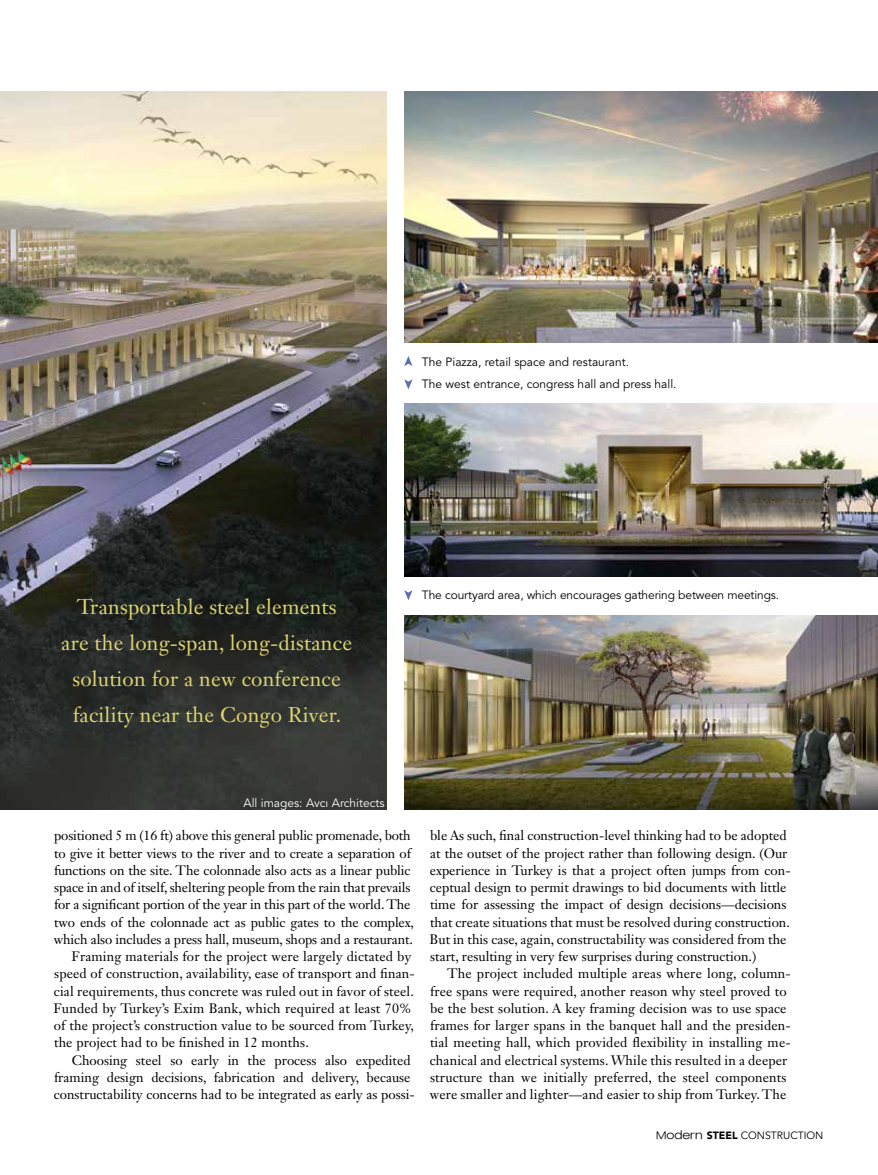
<style>
.page{position:relative;width:878px;height:1175px;background:#fff}
.page>*{position:absolute;margin:0;border:0;box-sizing:border-box;transform-origin:0 0}
.t1{font:21px/36px "Janson Text LT Std";letter-spacing:.01em;color:#ded36e;text-align:center}
.t2{font:13.5px/17.2px "Janson Text LT Std";color:#000}
.t3{font:12px/22.5px "Avenir LT Std";color:#000}
.t4{font:12px "Avenir LT Std";color:#fff}
.t5{font:10.5px "Avenir LT Std";color:#000}
.s1{font-family:"Helvetica Neue LT";font-weight:300;font-stretch:expanded}
.s2{font-family:"Helvetica Neue LT";font-weight:300;font-stretch:expanded;font-size:12px}
.s3{font-weight:900}
</style>
<div class="page">
<img style="left:0;top:92px;width:386px;height:717px">
<img style="left:404px;top:92px;width:474px;height:250px">
<svg style="left:404px;top:379px;width:8px;height:10px"></svg>
<svg style="left:404px;top:590px;width:8px;height:10px"></svg>
<svg style="left:404px;top:356px;width:8px;height:10px"></svg>
<img style="left:404px;top:404px;width:474px;height:172px">
<img style="left:404px;top:615px;width:474px;height:194px">
<p class="t3" style="left:422px;top:350px;width:256px">The Piazza, retail space and restaurant.<br>The west entrance, congress hall and press hall.</p>
<h1 class="t1" style="left:61px;top:588px;width:292px">Transportable steel elements are the long-span, long-distance solution for a new conference facility near the Congo River.</h1>
<p class="t3" style="left:422px;top:584px;width:359px">The courtyard area, which encourages gathering between meetings.</p>
<p class="t4" style="left:243px;top:795px;width:143px">All images: Avcı Architects</p>
<p class="t2" style="left:54px;top:827px;width:358px">positioned 5 m (16 ft) above this general public promenade, both</p>
<p class="t2" style="left:54px;top:844px;width:358px">to give it better views to the river and to create a separation of</p>
<p class="t2" style="left:54px;top:861px;width:358px">functions on the site. The colonnade also acts as a linear public</p>
<p class="t2" style="left:54px;top:878px;width:358px">space in and of itself, sheltering people from the rain that prevails</p>
<p class="t2" style="left:54px;top:896px;width:358px">for a significant portion of the year in this part of the world. The</p>
<p class="t2" style="left:54px;top:913px;width:361px">two ends of the colonnade act as public gates to the complex,</p>
<p class="t2" style="left:54px;top:930px;width:361px">which also includes a press hall, museum, shops and a restaurant.</p>
<p class="t2" style="left:72px;top:947px;width:341px">Framing materials for the project were largely dictated by</p>
<p class="t2" style="left:54px;top:965px;width:362px">speed of construction, availability, ease of transport and finan-</p>
<p class="t2" style="left:54px;top:982px;width:361px">cial requirements, thus concrete was ruled out in favor of steel.</p>
<p class="t2" style="left:54px;top:999px;width:360px">Funded by Turkey’s Exim Bank, which required at least 70%</p>
<p class="t2" style="left:54px;top:1016px;width:362px">of the project’s construction value to be sourced from Turkey,</p>
<p class="t2" style="left:54px;top:1034px;width:256px">the project had to be finished in 12 months.</p>
<p class="t2" style="left:72px;top:1051px;width:340px">Choosing steel so early in the process also expedited</p>
<p class="t2" style="left:54px;top:1068px;width:358px">framing design decisions, fabrication and delivery, because</p>
<p class="t2" style="left:54px;top:1085px;width:362px">constructability concerns had to be integrated as early as possi-</p>
<p class="t2" style="left:429px;top:827px;width:362px">ble As such, final construction-level thinking had to be adopted at the outset of the project rather than following design. (Our experience in Turkey is that a project often jumps from con&shy;ceptual design to permit drawings to bid documents with little time for assessing the impact of design decisions—decisions that create situations that must be resolved during construction.<br>But in this case, again, constructability was considered from the start, resulting in very few surprises during construction.)</p>
<p class="t2" style="left:430px;top:965px;width:362px;text-indent:17px">The project included multiple areas where long, column&shy;free spans were required, another reason why steel proved to be the best solution. A key framing decision was to use space frames for larger spans in the banquet hall and the presiden&shy;tial meeting hall, which provided flexibility in installing me&shy;chanical and electrical systems. While this resulted in a deeper structure than we initially preferred, the steel components were smaller and lighter—and easier to ship from Turkey. The</p>
<p class="t5" style="left:656px;top:1129px;width:169px"><span class="s1">M</span><span class="s2">odern</span> <span class="s3">STEEL</span> CONSTRUCTION</p>
</div>
